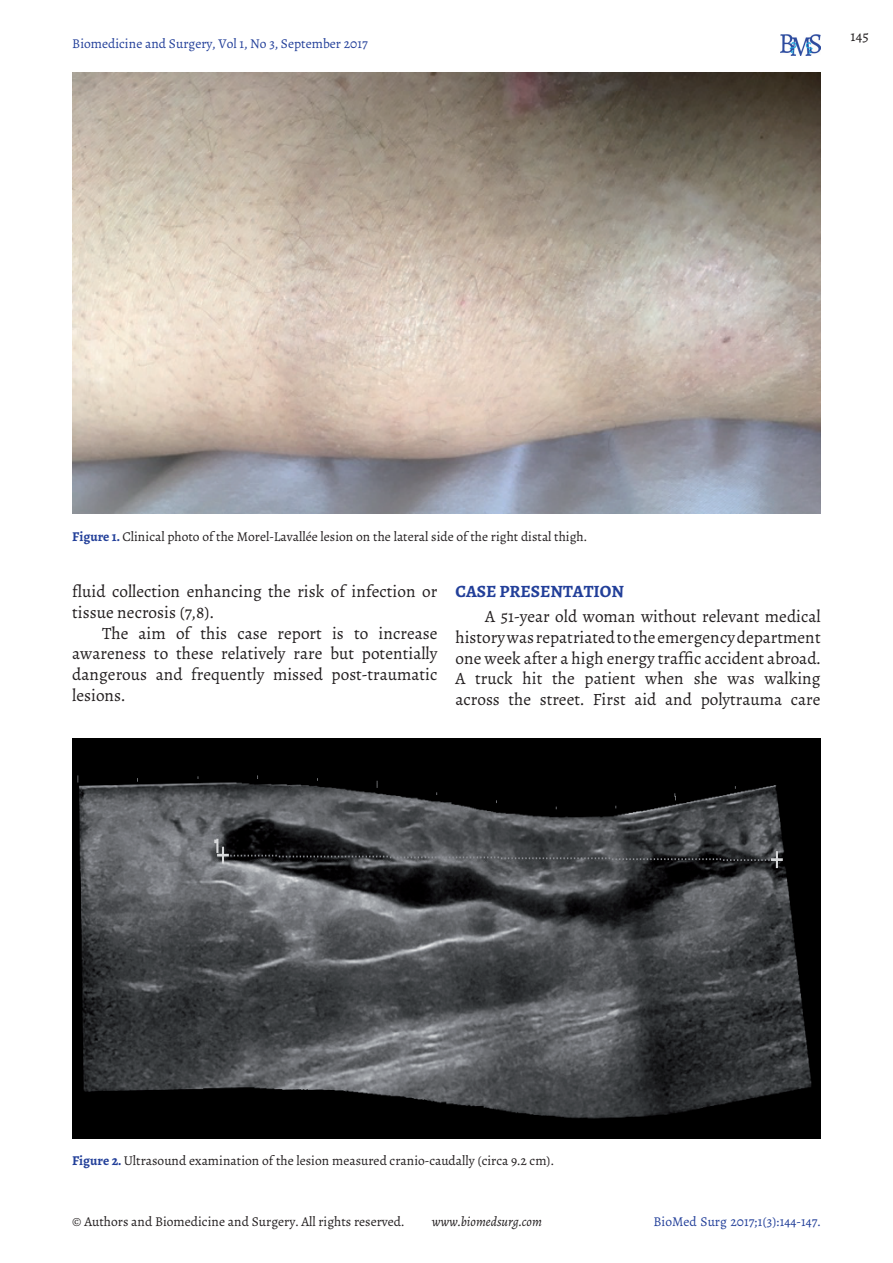
<style>
.page{position:relative;width:893px;height:1263px;background:#fff}
.page>*{position:absolute;margin:0;border:0;box-sizing:border-box;transform-origin:0 0}
.t1{font:17.25px/20.7px "Alegreya";color:#231f20;text-align:justify}
.t2{font:700 17.25px "Alegreya";color:#223f99}
.t3{font:15px "Alegreya";color:#231f20}
.t4{font:13.5px "Alegreya";color:#231f20}
.t5{font:13.5px "Alegreya";color:#223f99}
.t6{font:italic 13.5px "Alegreya";color:#231f20}
.s1{font-weight:700;color:#223f99}
</style>
<div class="page">
<img style="left:780px;top:34px;width:41px;height:21px">
<img style="left:72px;top:72px;width:749px;height:441px">
<img style="left:72px;top:738px;width:749px;height:400px">
<p class="t5" style="left:72px;top:35px;width:297px">Biomedicine and Surgery, Vol 1, No 3, September 2017</p>
<p class="t3" style="left:850px;top:27px;width:20px">145</p>
<p class="t4" style="left:72px;top:528px;width:516px"><span class="s1">Figure 1.</span> Clinical photo of the Morel-Lavallée lesion on the lateral side of the right distal thigh.</p>
<p class="t1" style="left:72px;top:581px;width:367px">fluid collection enhancing the risk of infection or tissue necrosis (7,8).</p>
<p class="t1" style="left:72px;top:623px;width:367px;text-indent:30px">The aim of this case report is to increase awareness to these relatively rare but potentially dangerous and frequently missed post-traumatic lesions.</p>
<p class="t2" style="left:455px;top:580px;width:170px">CASE PRESENTATION</p>
<p class="t1" style="left:455px;top:606px;width:367px;text-indent:30px">A 51-year old woman without relevant medical history was repatriated to the emergency department one week after a high energy traffic accident abroad.<br>A truck hit the patient when she was walking across the street. First aid and polytrauma care</p>
<p class="t4" style="left:72px;top:1152px;width:483px"><span class="s1">Figure 2.</span> Ultrasound examination of the lesion measured cranio-caudally (circa 9.2 cm).</p>
<p class="t4" style="left:72px;top:1213px;width:334px">© Authors and Biomedicine and Surgery. All rights reserved.</p>
<p class="t6" style="left:432px;top:1213px;width:112px">www.biomedsurg.com</p>
<p class="t5" style="left:654px;top:1213px;width:169px">BioMed Surg 2017;1(3):144-147.</p>
</div>
